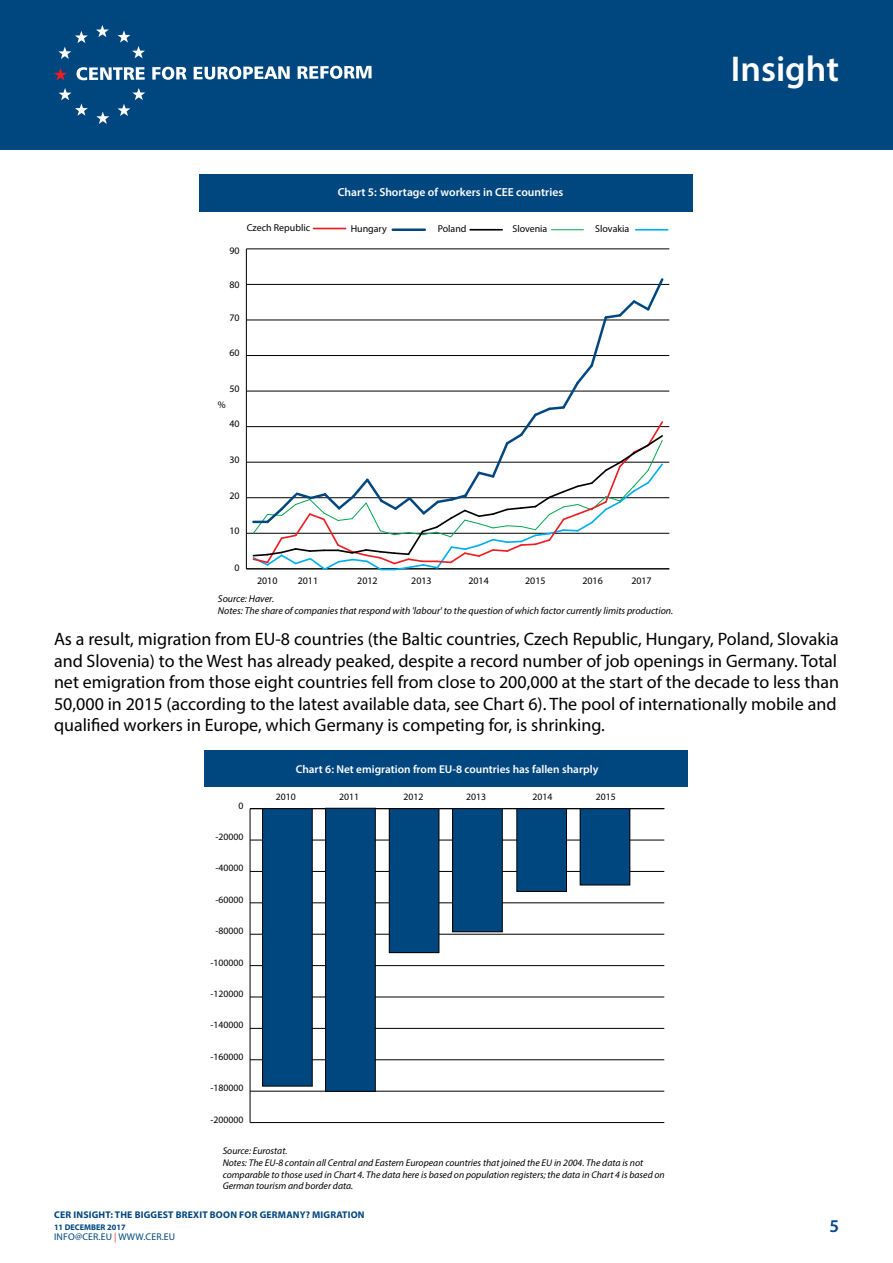
<style>
.page{position:relative;width:893px;height:1263px;background:#fff}
.page>*{position:absolute;margin:0;border:0;box-sizing:border-box;transform-origin:0 0}
.t1{font:600 36px "Myriad Pro";color:#fff}
.t2{font:18px/21.6px "Myriad Pro";color:#000}
.t3{font:600 18px "Myriad Pro";color:#00467f}
.t4{font:600 11.55px "Myriad Pro";color:#fff}
.t5{font:600 11.4px "Myriad Pro";color:#fff}
.t6{font:italic 9.9px/12px "Myriad Pro";color:#000}
.t7{font:9.9px "Myriad Pro";color:#000}
.t8{font:italic 9.75px/11.7px "Myriad Pro";color:#000}
.t9{font:9.75px "Myriad Pro";color:#000}
.t10{font:700 9.75px "Myriad Pro";letter-spacing:.02em;color:#00467f}
.t11{font:9.75px "Myriad Pro";letter-spacing:.02em;color:#00467f}
.t12{font:700 8.25px "Myriad Pro";color:#00467f}
.s1{color:#ee3124}
</style>
<div class="page">
<div style="left:0;top:0;width:893px;height:150px;background:#00467f"></div>
<svg style="left:96px;top:25px;width:13px;height:12px"></svg>
<svg style="left:118px;top:30px;width:27px;height:28px"></svg>
<svg style="left:118px;top:88px;width:27px;height:28px"></svg>
<svg style="left:96px;top:112px;width:13px;height:12px"></svg>
<svg style="left:59px;top:88px;width:29px;height:28px"></svg>
<svg style="left:58px;top:31px;width:30px;height:28px"></svg>
<svg style="left:54px;top:68px;width:13px;height:12px"></svg>
<svg style="left:76px;top:67px;width:69px;height:13px"></svg>
<svg style="left:152px;top:67px;width:35px;height:13px"></svg>
<svg style="left:194px;top:66px;width:96px;height:14px"></svg>
<svg style="left:298px;top:66px;width:74px;height:13px"></svg>
<div style="left:199px;top:174px;width:494px;height:38px;background:#00467f"></div>
<hr style="left:246px;top:249px;width:1px;height:320px;background:#000">
<hr style="left:246px;top:568px;width:423px;height:1px;background:#000">
<hr style="left:246px;top:533px;width:423px;height:1px;background:#000">
<hr style="left:246px;top:497px;width:423px;height:1px;background:#000">
<hr style="left:246px;top:462px;width:423px;height:1px;background:#000">
<hr style="left:246px;top:426px;width:423px;height:1px;background:#000">
<hr style="left:246px;top:391px;width:423px;height:1px;background:#000">
<hr style="left:246px;top:355px;width:423px;height:1px;background:#000">
<hr style="left:246px;top:320px;width:423px;height:1px;background:#000">
<hr style="left:246px;top:284px;width:423px;height:1px;background:#000">
<hr style="left:246px;top:248px;width:423px;height:1px;background:#000">
<svg style="left:251px;top:278px;width:414px;height:293px"></svg>
<hr style="left:314px;top:228px;width:32px;height:1px;background:#ed1d24">
<hr style="left:393px;top:228px;width:32px;height:3px;background:#00467f">
<hr style="left:470px;top:229px;width:32px;height:2px;background:#000">
<hr style="left:551px;top:229px;width:32px;height:1px;background:#00a651">
<hr style="left:636px;top:229px;width:32px;height:2px;background:#00aeef">
<hr style="left:250px;top:809px;width:1px;height:313px;background:#000">
<hr style="left:250px;top:1122px;width:414px;height:1px;background:#000">
<hr style="left:250px;top:1091px;width:414px;height:1px;background:#000">
<hr style="left:250px;top:1059px;width:414px;height:1px;background:#000">
<hr style="left:250px;top:1028px;width:414px;height:1px;background:#000">
<hr style="left:250px;top:996px;width:414px;height:1px;background:#000">
<hr style="left:250px;top:965px;width:414px;height:1px;background:#000">
<hr style="left:250px;top:934px;width:414px;height:1px;background:#000">
<hr style="left:250px;top:902px;width:414px;height:1px;background:#000">
<hr style="left:250px;top:871px;width:414px;height:1px;background:#000">
<hr style="left:250px;top:840px;width:414px;height:1px;background:#000">
<hr style="left:250px;top:808px;width:414px;height:1px;background:#000">
<div style="left:580px;top:809px;width:50px;height:76px;background:#00467f"></div>
<div style="left:580px;top:808px;width:50px;height:77px;border:1px solid #000"></div>
<div style="left:517px;top:809px;width:49px;height:82px;background:#00467f"></div>
<div style="left:516px;top:808px;width:51px;height:84px;border:1px solid #000"></div>
<div style="left:453px;top:809px;width:49px;height:123px;background:#00467f"></div>
<div style="left:452px;top:808px;width:51px;height:124px;border:1px solid #000"></div>
<div style="left:389px;top:809px;width:50px;height:144px;background:#00467f"></div>
<div style="left:389px;top:808px;width:50px;height:145px;border:1px solid #000"></div>
<div style="left:326px;top:808px;width:49px;height:283px;background:#00467f"></div>
<div style="left:325px;top:808px;width:51px;height:284px;border:1px solid #000"></div>
<div style="left:263px;top:809px;width:49px;height:277px;background:#00467f"></div>
<div style="left:262px;top:808px;width:51px;height:278px;border:1px solid #000"></div>
<div style="left:205px;top:750px;width:483px;height:36px;background:#00467f"></div>
<p class="t4" style="left:338px;top:184px;width:227px">Chart 5: Shortage of workers in CEE countries</p>
<p class="t7" style="left:247px;top:222px;width:65px">Czech Republic</p>
<p class="t7" style="left:351px;top:223px;width:38px">Hungary</p>
<p class="t7" style="left:438px;top:223px;width:30px">Poland</p>
<p class="t7" style="left:512px;top:223px;width:36px">Slovenia</p>
<p class="t7" style="left:595px;top:223px;width:36px">Slovakia</p>
<p class="t7" style="left:230px;top:244px;width:12px">90</p>
<p class="t7" style="left:230px;top:278px;width:12px">80</p>
<p class="t7" style="left:230px;top:311px;width:12px">70</p>
<p class="t7" style="left:230px;top:347px;width:12px">60</p>
<p class="t7" style="left:230px;top:382px;width:12px">50</p>
<p class="t7" style="left:218px;top:398px;width:9px">%</p>
<p class="t7" style="left:230px;top:418px;width:12px">40</p>
<p class="t7" style="left:230px;top:453px;width:12px">30</p>
<p class="t7" style="left:230px;top:489px;width:12px">20</p>
<p class="t7" style="left:230px;top:525px;width:12px">10</p>
<p class="t7" style="left:235px;top:562px;width:7px">0</p>
<p class="t7" style="left:298px;top:575px;width:22px">2011</p>
<p class="t7" style="left:357px;top:574px;width:22px">2012</p>
<p class="t7" style="left:411px;top:574px;width:22px">2013</p>
<p class="t7" style="left:468px;top:575px;width:22px">2014</p>
<p class="t7" style="left:525px;top:574px;width:22px">2015</p>
<p class="t7" style="left:582px;top:574px;width:22px">2016</p>
<p class="t7" style="left:631px;top:574px;width:22px">2017</p>
<p class="t6" style="left:218px;top:592px;width:457px">Source: Haver.<br>Notes: The share of companies that respond with 'labour' to the question of which factor currently limits production.</p>
<p class="t7" style="left:257px;top:574px;width:22px">2010</p>
<h1 class="t1" style="left:731px;top:46px;width:110px">Insight</h1>
<p class="t2" style="left:54px;top:628px;width:786px">As a result, migration from EU-8 countries (the Baltic countries, Czech Republic, Hungary, Poland, Slovakia and Slovenia) to the West has already peaked, despite a record number of job openings in Germany. Total net emigration from those eight countries fell from close to 200,000 at the start of the decade to less than 50,000 in 2015 (according to the latest available data, see Chart 6). The pool of internationally mobile and qualified workers in Europe, which Germany is competing for, is shrinking.</p>
<p class="t9" style="left:239px;top:799px;width:6px">0</p>
<p class="t9" style="left:216px;top:831px;width:29px">-20000</p>
<p class="t9" style="left:216px;top:862px;width:29px">-40000</p>
<p class="t9" style="left:216px;top:893px;width:29px">-60000</p>
<p class="t9" style="left:216px;top:925px;width:29px">-80000</p>
<p class="t9" style="left:211px;top:956px;width:34px">-100000</p>
<p class="t9" style="left:211px;top:988px;width:34px">-120000</p>
<p class="t9" style="left:211px;top:1019px;width:34px">-140000</p>
<p class="t9" style="left:211px;top:1050px;width:34px">-160000</p>
<p class="t9" style="left:211px;top:1082px;width:34px">-180000</p>
<p class="t9" style="left:211px;top:1113px;width:34px">-200000</p>
<p class="t5" style="left:296px;top:762px;width:304px">Chart 6: Net emigration from EU-8 countries has fallen sharply</p>
<p class="t9" style="left:276px;top:791px;width:21px">2010</p>
<p class="t9" style="left:339px;top:791px;width:21px">2011</p>
<p class="t9" style="left:403px;top:791px;width:21px">2012</p>
<p class="t9" style="left:466px;top:791px;width:21px">2013</p>
<p class="t9" style="left:532px;top:791px;width:21px">2014</p>
<p class="t9" style="left:596px;top:791px;width:21px">2015</p>
<p class="t8" style="left:223px;top:1145px;width:444px">Source: Eurostat.<br>Notes: The EU-8 contain all Central and Eastern European countries that joined the EU in 2004. The data is not comparable to those used in Chart 4. The data here is based on population registers; the data in Chart 4 is based on German tourism and border data.</p>
<p class="t10" style="left:54px;top:1208px;width:93px">CER INSIGHT: THE BIGGEST</p>
<p class="t10" style="left:176px;top:1208px;width:144px">BREXIT BOON FOR GERMANY? MIGR</p>
<p class="t10" style="left:336px;top:1208px;width:28px">ATION</p>
<p class="t12" style="left:54px;top:1222px;width:73px">11 DECEMBER 2017</p>
<p class="t11" style="left:54px;top:1231px;width:123px">info@cer.EU <span class="s1">|</span> WWW.CER.EU</p>
<p class="t3" style="left:829px;top:1215px;width:11px">5</p>
</div>
